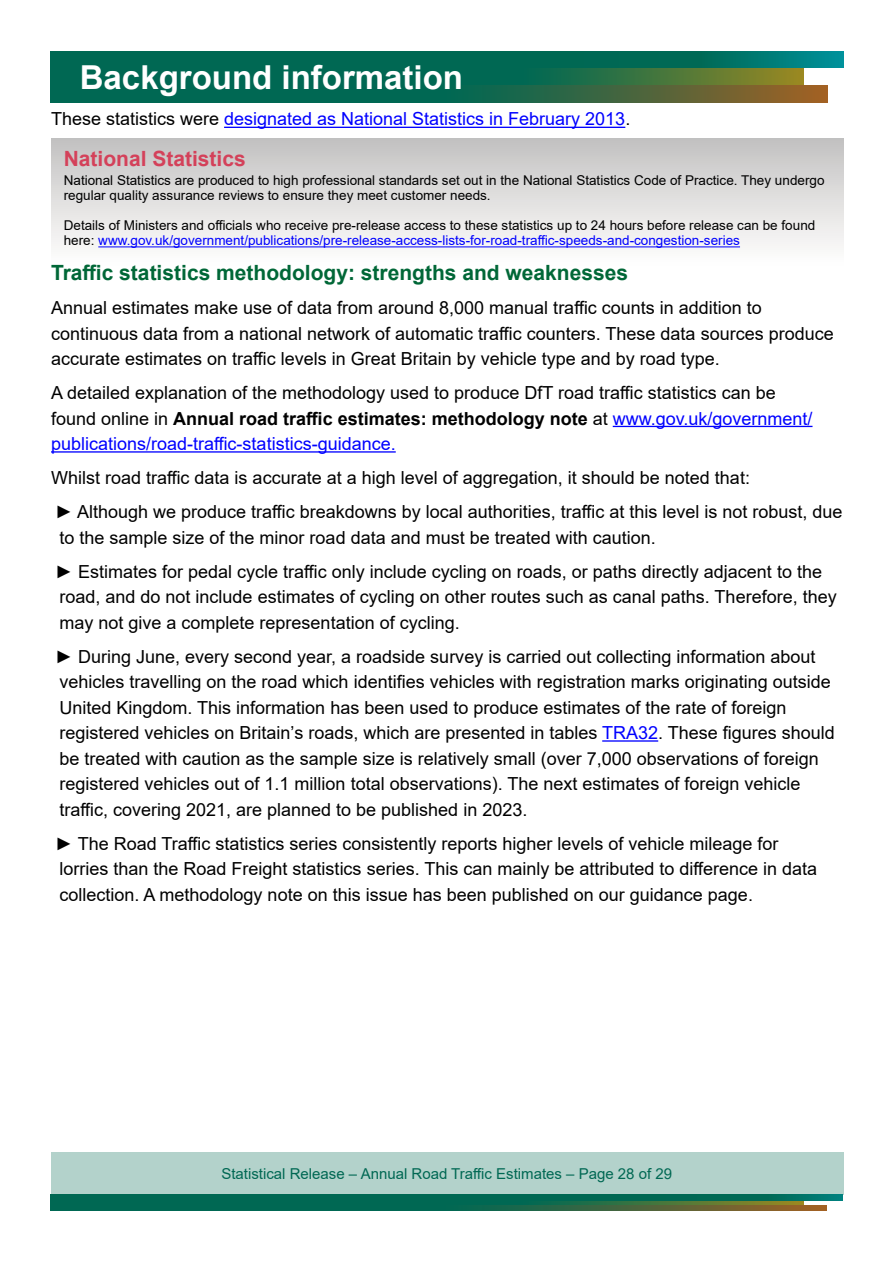
<style>
.page{position:relative;width:893px;height:1263px;background:#fff}
.page>*{position:absolute;margin:0;border:0;box-sizing:border-box;transform-origin:0 0}
.t1{font:700 33px "Arial";color:#fff}
.t2{font:700 21px "Arial";color:#006737}
.t3{font:700 21px "Arial";color:#d4415a}
.t4{font:18px/25.5px "Arial";color:#000}
.t5{font:18px "Arial";color:#00f}
.t6{font:15px "Arial";color:#006853}
.Front_page_main_text{font:13.5px/15px "Arial";color:#000}
.s1{color:#000}
.s2{color:#00f}
.s3{font-weight:700}
.s4{font-family:"Arial MT2"}
.s5{font-family:"Arial Italic MT2"}
</style>
<div class="page">
<div style="left:51px;top:1152px;width:792px;height:43px;background:#b3d2cb"></div>
<svg style="left:50px;top:1200px;width:753px;height:6px;background:#176b4b"></svg>
<svg style="left:50px;top:1206px;width:777px;height:5px;background:#256647"></svg>
<svg style="left:50px;top:1195px;width:792px;height:5px;background:#006955"></svg>
<svg style="left:51px;top:68px;width:753px;height:17px;background:#1b6d4a"></svg>
<svg style="left:51px;top:51px;width:792px;height:17px;background:#006b59"></svg>
<svg style="left:51px;top:85px;width:777px;height:17px;background:#256647"></svg>
<hr style="left:224px;top:127px;width:401px;height:1px;background:#00f">
<div style="left:51px;top:138px;width:792px;height:129px;background:linear-gradient(to bottom,#c2c1c1,#fff)"></div>
<hr style="left:98px;top:246px;width:642px;height:1px;background:#00f">
<hr style="left:613px;top:426px;width:199px;height:1px;background:#00f">
<hr style="left:51px;top:451px;width:345px;height:2px;background:#00f">
<hr style="left:602px;top:740px;width:56px;height:2px;background:#00f">
<p class="t1" style="left:80px;top:54px;width:385px">Background information</p>
<p class="t5" style="left:51px;top:107px;width:581px"><span class="s1">These statistics were</span> designated as National Statistics in February 2013<span class="s1">.</span></p>
<p class="t3" style="left:64px;top:144px;width:184px">National Statistics</p>
<p class="Front_page_main_text" style="left:64px;top:173px;width:762px">National Statistics are produced to high professional standards set out in the National Statistics Code of Practice. They undergo regular quality assurance reviews to ensure they meet customer needs.</p>
<p class="Front_page_main_text" style="left:64px;top:218px;width:753px">Details of Ministers and officials who receive pre-release access to these statistics up to 24 hours before release can be found here: <span class="s2">www.gov.uk/government/publications/pre-release-access-lists-for-road-traffic-speeds-and-congestion-series</span></p>
<p class="t2" style="left:51px;top:258px;width:579px">Traffic statistics methodology: strengths and weaknesses</p>
<p class="t4" style="left:51px;top:295px;width:784px">Annual estimates make use of data from around 8,000 manual traffic counts in addition to continuous data from a national network of automatic traffic counters. These data sources produce accurate estimates on traffic levels in Great Britain by vehicle type and by road type.</p>
<p class="t4" style="left:51px;top:380px;width:763px">A detailed explanation of the methodology used to produce DfT road traffic statistics can be found online in <span class="s3">Annual road traffic estimates: methodology note</span> <span class="s4">at</span> <span class="s2">www.gov.uk/government/ publications/road-traffic-statistics-guidance.</span></p>
<p class="t4" style="left:51px;top:465px;width:700px">Whilst road traffic data is accurate at a high level of aggregation, it should be noted that:</p>
<p class="t4" style="left:55px;top:499px;width:789px"><span class="s5">►</span> Although we produce traffic breakdowns by local authorities, traffic at this level is not robust, due to the sample size of the minor road data and must be treated with caution.</p>
<p class="t4" style="left:55px;top:558px;width:783px"><span class="s5">►</span> Estimates for pedal cycle traffic only include cycling on roads, or paths directly adjacent to the road, and do not include estimates of cycling on other routes such as canal paths. Therefore, they may not give a complete representation of cycling.</p>
<p class="t4" style="left:55px;top:643px;width:781px"><span class="s5">►</span> During June, every second year, a roadside survey is carried out collecting information about vehicles travelling on the road which identifies vehicles with registration marks originating outside United Kingdom. This information has been used to produce estimates of the rate of foreign registered vehicles on Britain’s roads, which are presented in tables <span class="s2">TRA32</span>. These figures should be treated with caution as the sample size is relatively small (over 7,000 observations of foreign registered vehicles out of 1.1 million total observations). The next estimates of foreign vehicle traffic, covering 2021, are planned to be published in 2023.</p>
<p class="t4" style="left:55px;top:830px;width:763px"><span class="s5">►</span> The Road Traffic statistics series consistently reports higher levels of vehicle mileage for lorries than the Road Freight statistics series. This can mainly be attributed to difference in data collection. A methodology note on this issue has been published on our guidance page.</p>
<p class="t6" style="left:221px;top:1163px;width:452px">Statistical Release – Annual Road Traffic Estimates – Page 28 of 29</p>
</div>
